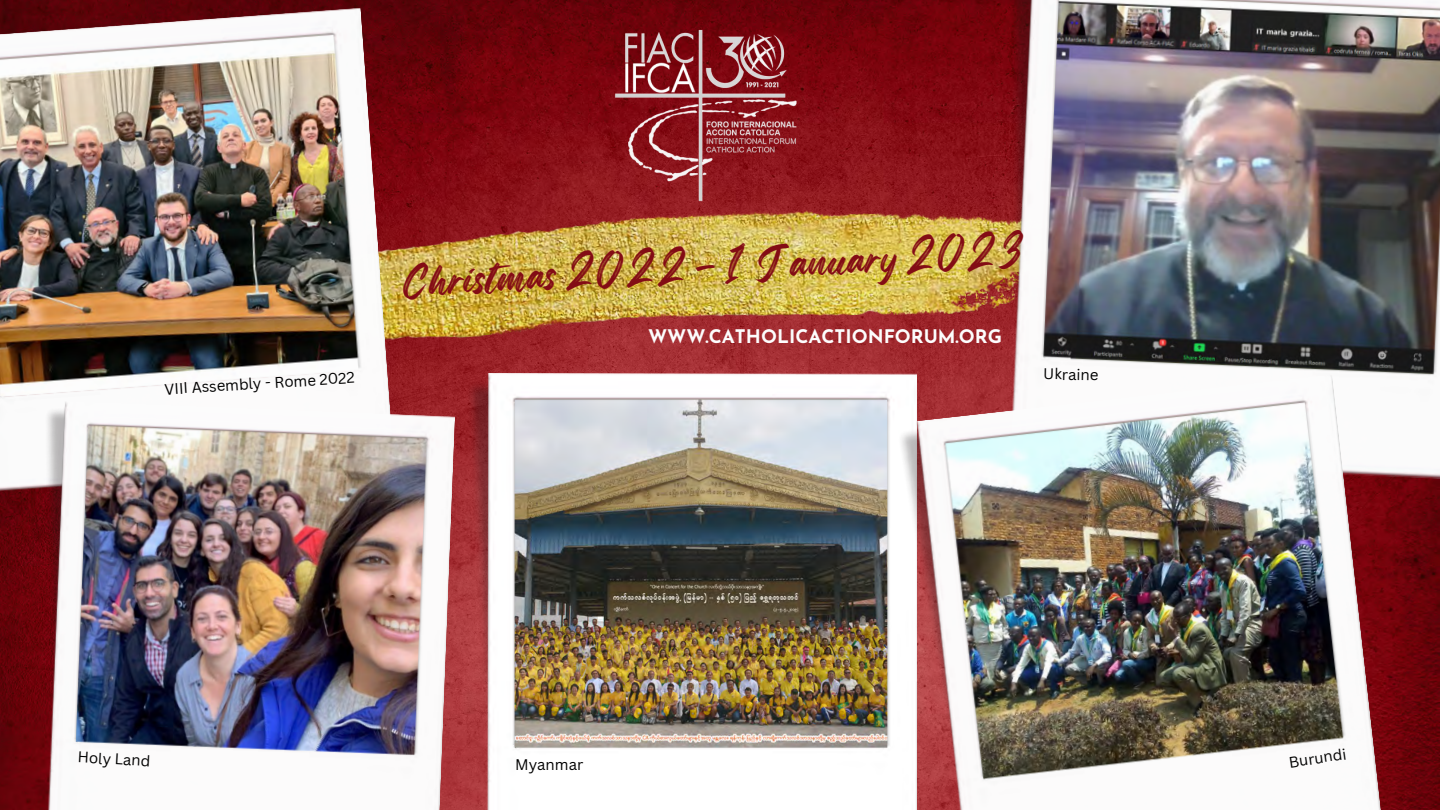
<style>
.page{position:relative;width:1440px;height:810px;background:#fff}
.page>*{position:absolute;margin:0;border:0;box-sizing:border-box;transform-origin:0 0}
.t1{font:38px "Regular Brush";color:#830c15}
.t2{font:700 18.7px "Josefin Sans";color:#fdfdfd}
.t3{font:15px "Canva Sans";color:#000}
</style>
<div class="page">
<img style="left:0;top:0;width:1440px;height:810px">
<img style="left:394px;top:178px;width:594px;height:192px">
<img style="left:0;top:7px;width:394px;height:488px">
<img style="left:29px;top:400px;width:426px;height:410px">
<img style="left:466px;top:374px;width:430px;height:436px">
<img style="left:988px;top:0;width:452px;height:480px">
<img style="left:896px;top:374px;width:487px;height:436px">
<img style="left:608px;top:23px;width:200px;height:199px">
<p class="t3" style="left:164px;top:379px;width:192px;rotate:-4deg">VIII Assembly - Rome 2022</p>
<h1 class="t1" style="left:400px;top:253px;width:626px;rotate:-3deg">Christmas 2022 - 1 January 2023</h1>
<p class="t2" style="left:648px;top:329px;width:355px">WWW.CATHOLICACTIONFORUM.ORG</p>
<p class="t3" style="left:1044px;top:363px;width:57px;rotate:1deg">Ukraine</p>
<p class="t3" style="left:78px;top:747px;width:74px;rotate:3deg">Holy Land</p>
<p class="t3" style="left:515px;top:754px;width:70px">Myanmar</p>
<p class="t3" style="left:1288px;top:752px;width:59px;rotate:-8deg">Burundi</p>
</div>
